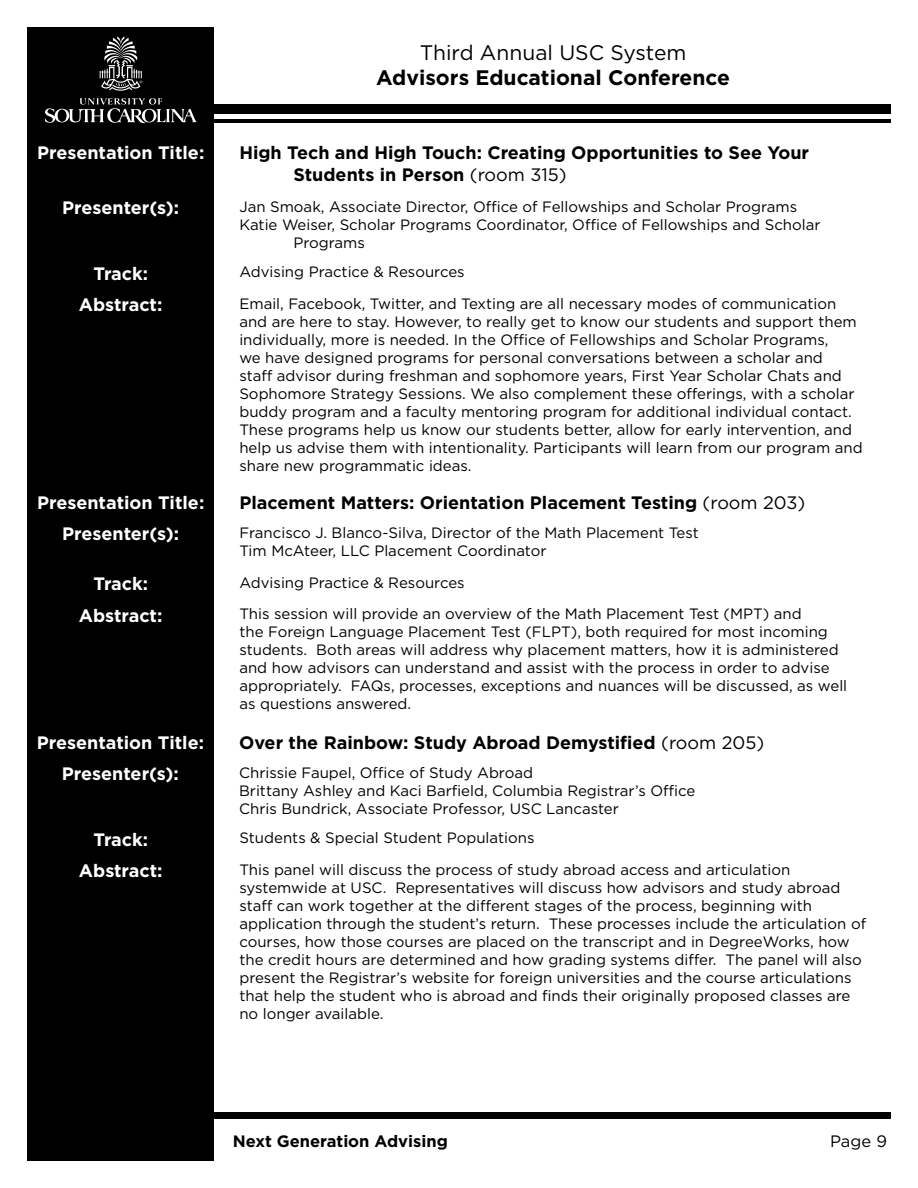
<style>
.page{position:relative;width:918px;height:1188px;background:#fff}
.page>*{position:absolute;margin:0;border:0;box-sizing:border-box;transform-origin:0 0}
.t1{font:700 21px "Gotham";color:#000}
.t2{font:21px "Gotham";color:#000}
.t3{font:700 18px/21.6px "Gotham";color:#000}
.t4{font:700 18px "Gotham";color:#fff}
.t5{font:700 16.5px "Gotham";color:#000}
.t6{font:16.5px "Gotham";color:#000}
.t7{font:15px/18px "Gotham";color:#000}
.s1{font-weight:400}
</style>
<div class="page">
<div style="left:27px;top:104px;width:864px;height:9px;background:#000"></div>
<div style="left:27px;top:1113px;width:864px;height:6px;background:#000"></div>
<div style="left:27px;top:27px;width:187px;height:1134px;background:#000"></div>
<hr style="left:27px;top:119px;width:864px;height:4px;background:#000">
<svg style="left:45px;top:98px;width:152px;height:25px"></svg>
<svg style="left:100px;top:36px;width:42px;height:55px"></svg>
<h1 class="t2" style="left:420px;top:39px;width:268px">Third Annual USC System</h1>
<h1 class="t1" style="left:376px;top:63px;width:355px">Advisors Educational Conference</h1>
<p class="t4" style="left:37px;top:141px;width:169px">Presentation Title:</p>
<p class="t3" style="left:293px;top:142px;width:517px;text-indent:-54px">High Tech and High Touch: Creating Opportunities to See Your<br>Students in Person <span class="s1">(room 315)</span></p>
<p class="t4" style="left:62px;top:196px;width:119px">Presenter(s):</p>
<p class="t7" style="left:239px;top:197px;width:559px">Jan Smoak, Associate Director, Office of Fellowships and Scholar Programs</p>
<p class="t7" style="left:239px;top:215px;width:583px">Katie Weiser, Scholar Programs Coordinator, Office of Fellowships and Scholar</p>
<p class="t7" style="left:293px;top:233px;width:73px">Programs</p>
<p class="t4" style="left:93px;top:261px;width:56px">Track:</p>
<p class="t7" style="left:239px;top:263px;width:227px">Advising Practice &amp; Resources</p>
<p class="t4" style="left:79px;top:293px;width:85px">Abstract:</p>
<p class="t7" style="left:239px;top:294px;width:625px">Email, Facebook, Twitter, and Texting are all necessary modes of communication and are here to stay. However, to really get to know our students and support them individually, more is needed. In the Office of Fellowships and Scholar Programs,<br>we have designed programs for personal conversations between a scholar and<br>staff advisor during freshman and sophomore years, First Year Scholar Chats and Sophomore Strategy Sessions. We also complement these offerings, with a scholar buddy program and a faculty mentoring program for additional individual contact.<br>These programs help us know our students better, allow for early intervention, and help us advise them with intentionality. Participants will learn from our program and share new programmatic ideas.</p>
<p class="t4" style="left:37px;top:491px;width:169px">Presentation Title:</p>
<p class="t3" style="left:239px;top:492px;width:568px">Placement Matters: Orientation Placement Testing <span class="s1">(room 203)</span></p>
<p class="t4" style="left:62px;top:522px;width:119px">Presenter(s):</p>
<p class="t7" style="left:239px;top:523px;width:461px">Francisco J. Blanco-Silva, Director of the Math Placement Test<br>Tim McAteer, LLC Placement Coordinator</p>
<p class="t4" style="left:93px;top:572px;width:56px">Track:</p>
<p class="t7" style="left:239px;top:573px;width:227px">Advising Practice &amp; Resources</p>
<p class="t4" style="left:79px;top:603px;width:85px">Abstract:</p>
<p class="t7" style="left:239px;top:604px;width:609px">This session will provide an overview of the Math Placement Test (MPT) and<br>the Foreign Language Placement Test (FLPT), both required for most incoming students. Both areas will address why placement matters, how it is administered and how advisors can understand and assist with the process in order to advise appropriately. FAQs, processes, exceptions and nuances will be discussed, as well as questions answered.</p>
<p class="t4" style="left:37px;top:731px;width:169px">Presentation Title:</p>
<p class="t3" style="left:239px;top:732px;width:527px">Over the Rainbow: Study Abroad Demystified <span class="s1">(room 205)</span></p>
<p class="t4" style="left:62px;top:762px;width:119px">Presenter(s):</p>
<p class="t7" style="left:239px;top:763px;width:458px">Chrissie Faupel, Office of Study Abroad<br>Brittany Ashley and Kaci Barfield, Columbia Registrar’s Office<br>Chris Bundrick, Associate Professor, USC Lancaster</p>
<p class="t4" style="left:93px;top:827px;width:56px">Track:</p>
<p class="t7" style="left:239px;top:829px;width:297px">Students &amp; Special Student Populations</p>
<p class="t4" style="left:79px;top:859px;width:85px">Abstract:</p>
<p class="t7" style="left:239px;top:860px;width:628px">This panel will discuss the process of study abroad access and articulation systemwide at USC. Representatives will discuss how advisors and study abroad staff can work together at the different stages of the process, beginning with application through the student’s return. These processes include the articulation of courses, how those courses are placed on the transcript and in DegreeWorks, how the credit hours are determined and how grading systems differ. The panel will also present the Registrar’s website for foreign universities and the course articulations that help the student who is abroad and finds their originally proposed classes are no longer available.</p>
<p class="t5" style="left:233px;top:1130px;width:217px">Next Generation Advising</p>
<p class="t6" style="left:830px;top:1131px;width:59px">Page 9</p>
</div>
